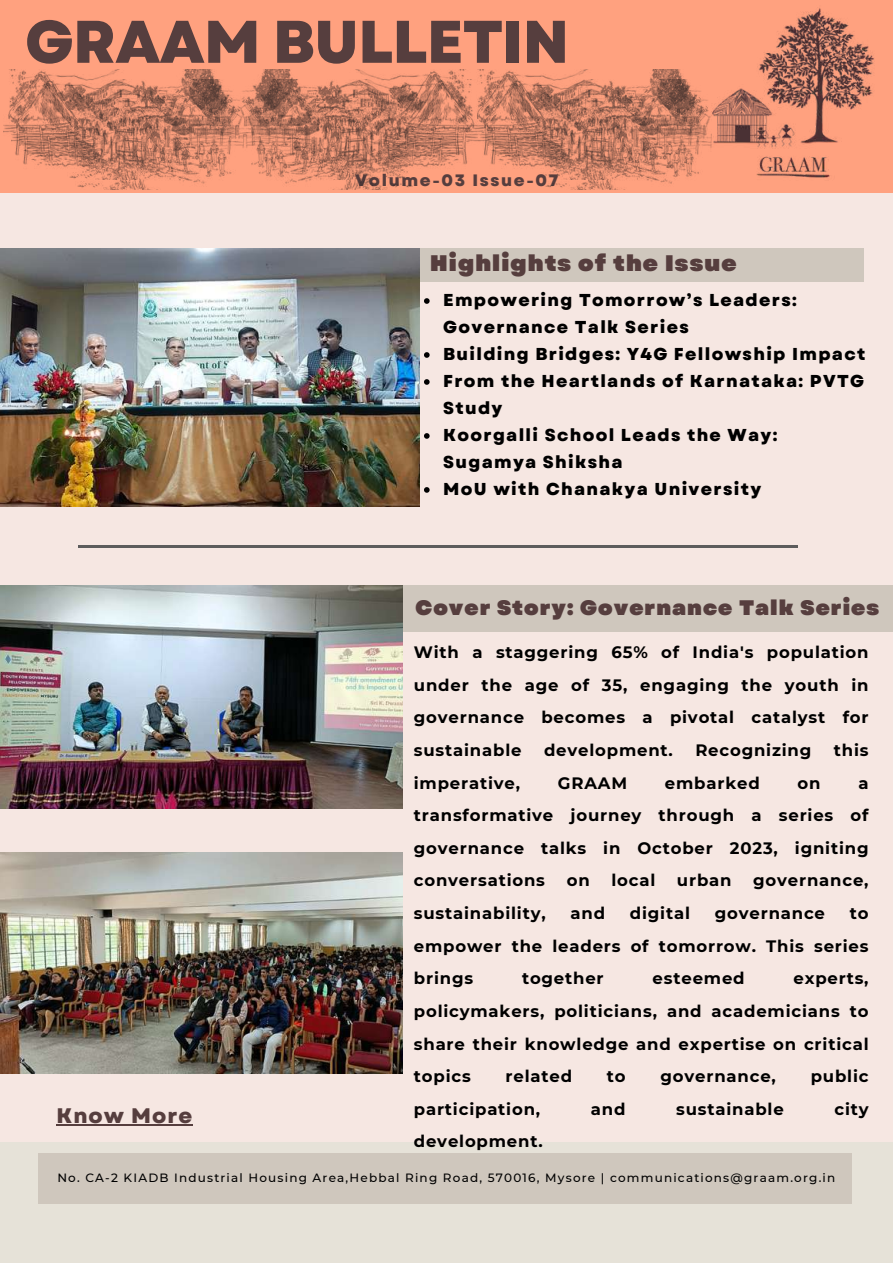
<style>
.page{position:relative;width:893px;height:1264px;background:#fff}
.page>*{position:absolute;margin:0;border:0;box-sizing:border-box;transform-origin:0 0}
.t1{font:800 60px "Garet";letter-spacing:-.015em;color:#563e3e}
.t2{font:900 22.5px "Garet";letter-spacing:.05em;color:#563e3e}
.t3{font:900 21px "Garet";letter-spacing:.05em;color:#563e3e}
.t4{font:800 21px "Garet";letter-spacing:.05em;color:#563e3e}
.t5{font:800 17.25px/27px "Garet";letter-spacing:.075em;color:#000}
.t6{font:700 16.5px/32.5px "Montserrat";letter-spacing:.05em;color:#000;text-align:justify}
.t7{font:800 16.5px "Garet";letter-spacing:.1em;color:#563e3e}
.t8{font:500 12px "Montserrat";letter-spacing:.1em;color:#000}
</style>
<div class="page">
<div style="left:0;top:0;width:892px;height:1262px;background:#e6e2d8"></div>
<div style="left:0;top:0;width:892px;height:203px;background:#ffa17f"></div>
<div style="left:39px;top:1153px;width:812px;height:50px;background:#cfc7bd"></div>
<div style="left:0;top:194px;width:892px;height:947px;background:#f6e7e2"></div>
<div style="left:419px;top:248px;width:444px;height:34px;background:#cfc7bd"></div>
<div style="left:395px;top:585px;width:497px;height:46px;background:#cfc7bd"></div>
<hr style="left:78px;top:545px;width:720px;height:2px;background:#5d5c5c">
<img style="left:4px;top:70px;width:679px;height:63px">
<img style="left:711px;top:8px;width:163px;height:170px">
<img style="left:0;top:248px;width:419px;height:258px">
<img style="left:0;top:585px;width:402px;height:223px">
<img style="left:0;top:852px;width:402px;height:221px">
<svg style="left:424px;top:298px;width:5px;height:6px"></svg>
<svg style="left:424px;top:352px;width:5px;height:6px"></svg>
<svg style="left:424px;top:379px;width:5px;height:6px"></svg>
<svg style="left:424px;top:433px;width:5px;height:6px"></svg>
<svg style="left:424px;top:487px;width:5px;height:6px"></svg>
<hr style="left:56px;top:1123px;width:137px;height:2px;background:#563e3e">
<img style="left:11px;top:79px;width:700px;height:110px">
<h1 class="t1" style="left:25px;top:-1px;width:545px">GRAAM BULLETIN</h1>
<p class="t7" style="left:355px;top:168px;width:205px">Volume-03 Issue-07</p>
<h2 class="t2" style="left:430px;top:247px;width:308px">Highlights of the Issue</h2>
<p class="t5" style="left:443px;top:286px;width:423px">Empowering Tomorrow’s Leaders:<br>Governance Talk Series<br>Building Bridges: Y4G Fellowship Impact<br>From the Heartlands of Karnataka: PVTG<br>Study<br>Koorgalli School Leads the Way:<br>Sugamya Shiksha<br>MoU with Chanakya University</p>
<p class="t3" style="left:415px;top:592px;width:465px">Cover Story: Governance Talk Series</p>
<p class="t6" style="left:414px;top:636px;width:456px">With a staggering 65% of India's population under the age of 35, engaging the youth in governance becomes a pivotal catalyst for sustainable</p>
<p class="t6" style="left:544px;top:733px;width:130px">development.</p>
<p class="t6" style="left:695px;top:733px;width:117px">Recognizing</p>
<p class="t6" style="left:833px;top:733px;width:36px">this</p>
<p class="t6" style="left:414px;top:766px;width:108px">imperative,</p>
<p class="t6" style="left:558px;top:766px;width:71px">GRAAM</p>
<p class="t6" style="left:665px;top:766px;width:96px">embarked</p>
<p class="t6" style="left:797px;top:766px;width:25px">on</p>
<p class="t6" style="left:414px;top:766px;width:456px;text-indent:444px">a transformative journey through a series of governance talks in October 2023, igniting conversations</p>
<p class="t6" style="left:566px;top:864px;width:25px">on</p>
<p class="t6" style="left:611px;top:864px;width:45px">local</p>
<p class="t6" style="left:677px;top:864px;width:56px">urban</p>
<p class="t6" style="left:753px;top:864px;width:117px">governance,</p>
<p class="t6" style="left:414px;top:896px;width:133px">sustainability,</p>
<p class="t6" style="left:570px;top:896px;width:36px">and</p>
<p class="t6" style="left:630px;top:896px;width:62px">digital</p>
<p class="t6" style="left:714px;top:896px;width:112px">governance</p>
<p class="t6" style="left:414px;top:896px;width:456px;text-indent:436px">to empower the leaders of tomorrow. This series brings</p>
<p class="t6" style="left:522px;top:962px;width:83px">together</p>
<p class="t6" style="left:652px;top:962px;width:93px">esteemed</p>
<p class="t6" style="left:414px;top:962px;width:456px;text-indent:379px">experts, policymakers, politicians, and academicians to share their knowledge and expertise on critical topics</p>
<p class="t6" style="left:505px;top:1059px;width:68px">related</p>
<p class="t6" style="left:607px;top:1059px;width:20px">to</p>
<p class="t6" style="left:660px;top:1059px;width:117px">governance,</p>
<p class="t6" style="left:810px;top:1059px;width:59px">public</p>
<p class="t6" style="left:414px;top:1092px;width:128px">participation,</p>
<p class="t6" style="left:591px;top:1092px;width:36px">and</p>
<p class="t6" style="left:676px;top:1092px;width:109px">sustainable</p>
<p class="t6" style="left:834px;top:1092px;width:36px">city</p>
<p class="t6" style="left:414px;top:1125px;width:130px">development.</p>
<p class="t8" style="left:57px;top:1170px;width:779px">No. CA-2 KIADB Industrial Housing Area,Hebbal Ring Road, 570016, Mysore | communications@graam.org.in</p>
<p class="t4" style="left:56px;top:1100px;width:137px">Know More</p>
</div>
